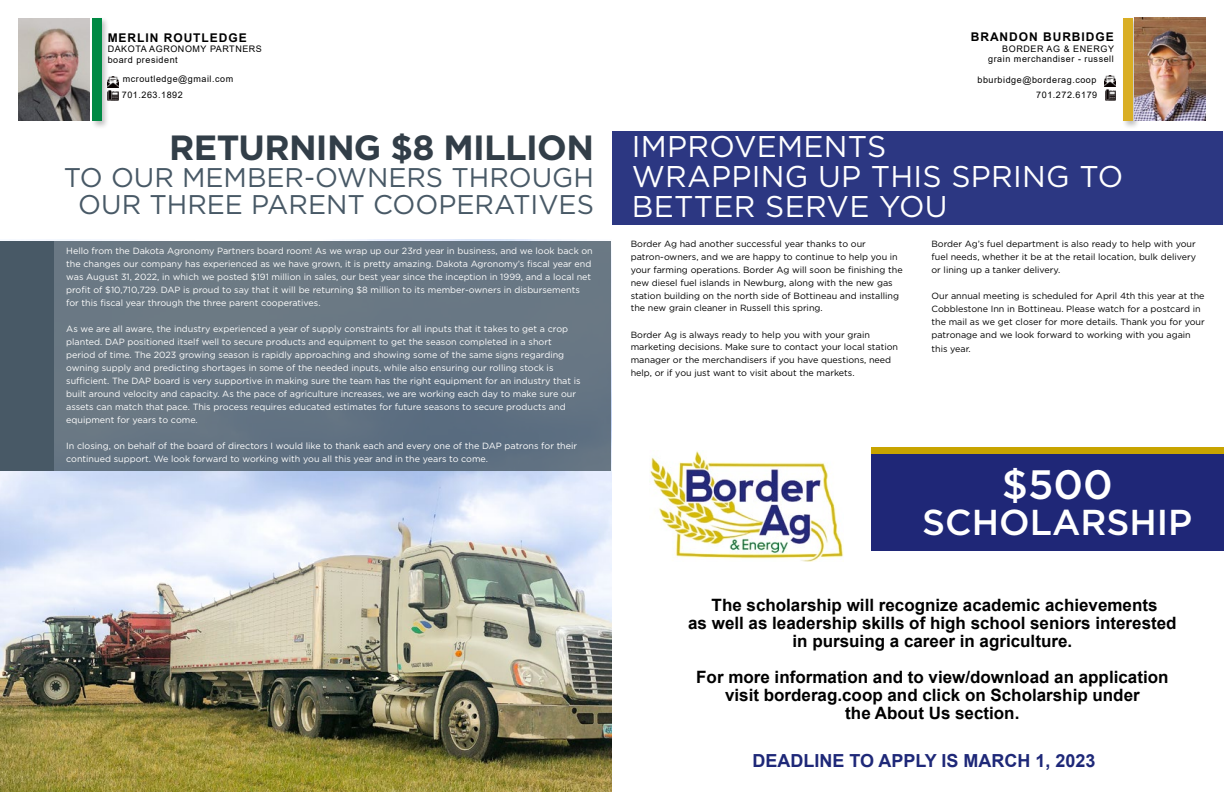
<style>
.page{position:relative;width:1224px;height:792px;background:#fff}
.page>*{position:absolute;margin:0;border:0;box-sizing:border-box;transform-origin:0 0}
.t1{font:500 41px "Gotham";color:#fff}
.t2{font:500 36px "Gotham";color:#fff}
.t3{font:700 35px "Gotham";letter-spacing:-.02em;color:#323e48}
.t4{font:30px/30px "Gotham";letter-spacing:.01em;color:#fff}
.t5{font:27px/27px "Gotham";color:#485966;text-align:center}
.t6{font:700 18px "Arial";color:#1e2878}
.t7{font:700 17px/18px "Arial";color:#000;text-align:center}
.t8{font:700 12px "Arial";letter-spacing:.08em;color:#000}
.t9{font:9px/13px "Gotham";color:#fff}
.t10{font:9px/13px "Gotham";color:#000}
.t11{font:9px/10.8px "Arial";letter-spacing:.06em;color:#000}
</style>
<div class="page">
<div style="left:612px;top:132px;width:611px;height:93px;background:#2c3782"></div>
<img style="left:0;top:240px;width:612px;height:552px">
<div style="left:1122px;top:16px;width:19px;height:113px;background:#000;opacity:.25"></div>
<div style="left:1123px;top:18px;width:10px;height:103px;background:#d9ae24"></div>
<img style="left:1134px;top:18px;width:72px;height:103px">
<img style="left:18px;top:18px;width:72px;height:103px">
<div style="left:90px;top:16px;width:20px;height:113px;background:#000;opacity:.25"></div>
<div style="left:92px;top:18px;width:9px;height:103px;background:#008944"></div>
<svg style="left:107px;top:76px;width:11px;height:25px"></svg>
<div style="left:54px;top:241px;width:558px;height:229px;background:linear-gradient(to right,#6a7884,#627383)"></div>
<div style="left:0;top:241px;width:54px;height:229px;background:#485966"></div>
<svg style="left:1105px;top:76px;width:11px;height:24px"></svg>
<div style="left:871px;top:447px;width:353px;height:95px;background:#c8a400"></div>
<div style="left:871px;top:454px;width:353px;height:96px;background:#1f2777"></div>
<img style="left:649px;top:451px;width:194px;height:110px">
<h3 class="t8" style="left:108px;top:29px;width:141px">MERLIN ROUTLEDGE</h3>
<p class="t11" style="left:108px;top:44px;width:156px">DAKOTA AGRONOMY PARTNERS board president</p>
<p class="t11" style="left:122px;top:71px;width:113px;line-height:15.3px">mcroutledge@gmail.com<br>701.263.1892</p>
<h3 class="t3" style="left:169px;top:125px;width:426px">RETURNING $8 MILLION</h3>
<h3 class="t5" style="left:64px;top:164px;width:532px">TO OUR MEMBER-OWNERS THROUGH<br>OUR THREE PARENT COOPERATIVES</h3>
<p class="t9" style="left:66px;top:244px;width:528px">Hello from the Dakota Agronomy Partners board room! As we wrap up our 23rd year in business, and we look back on the changes our company has experienced as we have grown, it is pretty amazing. Dakota Agronomy’s fiscal year end was August 31, 2022, in which we posted $191 million in sales, our best year since the inception in 1999, and a local net profit of $10,710,729. DAP is proud to say that it will be returning $8 million to its member-owners in disbursements for this fiscal year through the three parent cooperatives.</p>
<p class="t9" style="left:66px;top:322px;width:516px">As we are all aware, the industry experienced a year of supply constraints for all inputs that it takes to get a crop planted. DAP positioned itself well to secure products and equipment to get the season completed in a short period of time. The 2023 growing season is rapidly approaching and showing some of the same signs regarding owning supply and predicting shortages in some of the needed inputs, while also ensuring our rolling stock is sufficient. The DAP board is very supportive in making sure the team has the right equipment for an industry that is built around velocity and capacity. As the pace of agriculture increases, we are working each day to make sure our assets can match that pace. This process requires educated estimates for future seasons to secure products and equipment for years to come.</p>
<p class="t9" style="left:66px;top:439px;width:512px">In closing, on behalf of the board of directors I would like to thank each and every one of the DAP patrons for their continued support. We look forward to working with you all this year and in the years to come.</p>
<h3 class="t8" style="left:971px;top:28px;width:145px">BRANDON BURBIDGE</h3>
<p class="t11" style="left:988px;top:43px;width:127px;text-align:right">BORDER AG &amp; ENERGY grain merchandiser - russell</p>
<p class="t11" style="left:1036px;top:89px;width:62px">701.272.6179</p>
<p class="t11" style="left:977px;top:74px;width:121px">bburbidge@borderag.coop</p>
<h3 class="t4" style="left:632px;top:131px;width:493px">IMPROVEMENTS<br>WRAPPING UP THIS SPRING TO<br>BETTER SERVE YOU</h3>
<p class="t10" style="left:932px;top:237px;width:266px;text-align:justify">Border Ag’s fuel department is also ready to help with your fuel needs, whether it be at the retail location, bulk delivery or lining up a tanker delivery.</p>
<p class="t10" style="left:932px;top:289px;width:275px">Our annual meeting is scheduled for April 4th this year at the Cobblestone Inn in Bottineau. Please watch for a postcard in the mail as we get closer for more details. Thank you for your patronage and we look forward to working with you again</p>
<p class="t10" style="left:932px;top:342px;width:41px">this year.</p>
<p class="t10" style="left:631px;top:237px;width:273px">Border Ag had another successful year thanks to our patron-owners, and we are happy to continue to help you in your farming operations. Border Ag will soon be finishing the new diesel fuel islands in Newburg, along with the new gas station building on the north side of Bottineau and installing the new grain cleaner in Russell this spring.</p>
<p class="t10" style="left:631px;top:328px;width:269px">Border Ag is always ready to help you with your grain marketing decisions. Make sure to contact your local station manager or the merchandisers if you have questions, need help, or if you just want to visit about the markets.</p>
<h1 class="t1" style="left:1002px;top:457px;width:113px">$500</h1>
<h2 class="t2" style="left:922px;top:498px;width:272px">SCHOLARSHIP</h2>
<h3 class="t7" style="left:688px;top:596px;width:490px">The scholarship will recognize academic achievements<br>as well as leadership skills of high school seniors interested in pursuing a career in agriculture.</h3>
<h3 class="t7" style="left:696px;top:668px;width:474px">For more information and to view/download an application visit borderag.coop and click on Scholarship under<br>the About Us section.</h3>
<h3 class="t6" style="left:753px;top:748px;width:345px">DEADLINE TO APPLY IS MARCH 1, 2023</h3>
</div>
